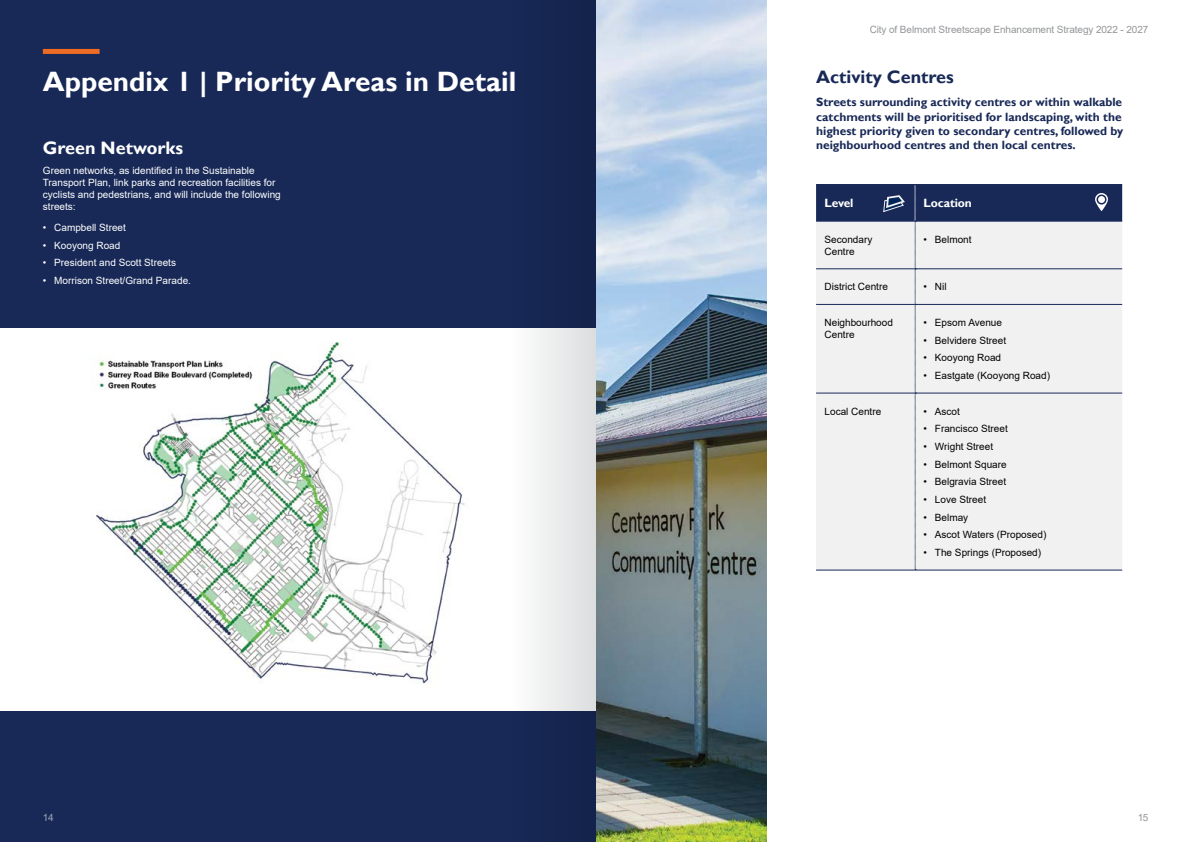
<style>
.page{position:relative;width:1191px;height:842px;background:#fff}
.page>*{position:absolute;margin:0;border:0;box-sizing:border-box;transform-origin:0 0}
.t1{font:700 28px "Gill Sans";color:#fff}
.t2{font:700 18px "Gill Sans";color:#182957}
.t3{font:700 18px "Gill Sans";color:#fff}
.t4{font:700 12px/14.4px "Gill Sans";color:#182957}
.t5{font:700 12px "Gill Sans";letter-spacing:-.01em;color:#fff}
.t6{font:10px/12px "Arial";color:#000}
.t7{font:10px/12px "Arial";color:#fff}
.t8{font:10px "Arial";letter-spacing:-.01em;color:#939598}
</style>
<div class="page">
<img style="left:595px;top:0;width:171px;height:842px">
<div style="left:0;top:0;width:595px;height:842px;background:#182957"></div>
<hr style="left:816px;top:570px;width:99px;height:1px;background:#182957">
<hr style="left:915px;top:570px;width:207px;height:1px;background:#182957">
<hr style="left:816px;top:184px;width:99px;height:1px;background:#182957">
<hr style="left:915px;top:184px;width:207px;height:1px;background:#182957">
<div style="left:43px;top:49px;width:57px;height:5px;background:#ed6b23"></div>
<div style="left:0;top:328px;width:595px;height:383px;background:#fff"></div>
<img style="left:90px;top:342px;width:375px;height:342px">
<svg style="left:816px;top:185px;width:306px;height:385px"></svg>
<svg style="left:535px;top:0;width:60px;height:842px"></svg>
<h1 class="t1" style="left:43px;top:64px;width:475px">Appendix 1 | Priority Areas in Detail</h1>
<h2 class="t3" style="left:43px;top:137px;width:142px">Green Networks</h2>
<p class="t7" style="left:43px;top:165px;width:239px">Green networks, as identified in the Sustainable Transport Plan, link parks and recreation facilities for cyclists and pedestrians, and will include the following streets:</p>
<p class="t7" style="left:43px;top:221px;width:85px">• Campbell Street</p>
<p class="t7" style="left:43px;top:239px;width:79px">• Kooyong Road</p>
<p class="t7" style="left:43px;top:257px;width:135px">• President and Scott Streets</p>
<p class="t7" style="left:43px;top:274px;width:150px">• Morrison Street/Grand Parade.</p>
<p class="t8" style="left:869px;top:22px;width:280px">City of Belmont Streetscape Enhancement Strategy 2022 - 2027</p>
<h2 class="t2" style="left:816px;top:66px;width:139px">Activity Centres</h2>
<p class="t4" style="left:816px;top:95px;width:309px">Streets surrounding activity centres or within walkable catchments will be prioritised for landscaping, with the highest priority given to secondary centres, followed by neighbourhood centres and then local centres.</p>
<p class="t5" style="left:824px;top:196px;width:30px">Level</p>
<p class="t5" style="left:923px;top:196px;width:50px">Location</p>
<p class="t6" style="left:824px;top:233px;width:49px">Secondary<br>Centre</p>
<p class="t6" style="left:923px;top:233px;width:50px">• Belmont</p>
<p class="t6" style="left:824px;top:281px;width:65px">District Centre</p>
<p class="t6" style="left:923px;top:281px;width:24px">• Nil</p>
<p class="t6" style="left:824px;top:316px;width:70px">Neighbourhood<br>Centre</p>
<p class="t6" style="left:923px;top:316px;width:80px">• Epsom Avenue</p>
<p class="t6" style="left:923px;top:334px;width:84px">• Belvidere Street</p>
<p class="t6" style="left:923px;top:352px;width:79px">• Kooyong Road</p>
<p class="t6" style="left:923px;top:369px;width:128px">• Eastgate (Kooyong Road)</p>
<p class="t6" style="left:824px;top:405px;width:58px">Local Centre</p>
<p class="t6" style="left:923px;top:405px;width:38px">• Ascot</p>
<p class="t6" style="left:923px;top:423px;width:86px">• Francisco Street</p>
<p class="t6" style="left:923px;top:440px;width:71px">• Wright Street</p>
<p class="t6" style="left:923px;top:458px;width:85px">• Belmont Square</p>
<p class="t6" style="left:923px;top:476px;width:84px">• Belgravia Street</p>
<p class="t6" style="left:923px;top:493px;width:64px">• Love Street</p>
<p class="t6" style="left:923px;top:511px;width:46px">• Belmay</p>
<p class="t6" style="left:923px;top:529px;width:124px">• Ascot Waters (Proposed)</p>
<p class="t6" style="left:923px;top:546px;width:119px">• The Springs (Proposed)</p>
<p class="t8" style="left:43px;top:810px;width:13px">14</p>
<p class="t8" style="left:1137px;top:810px;width:13px">15</p>
</div>
